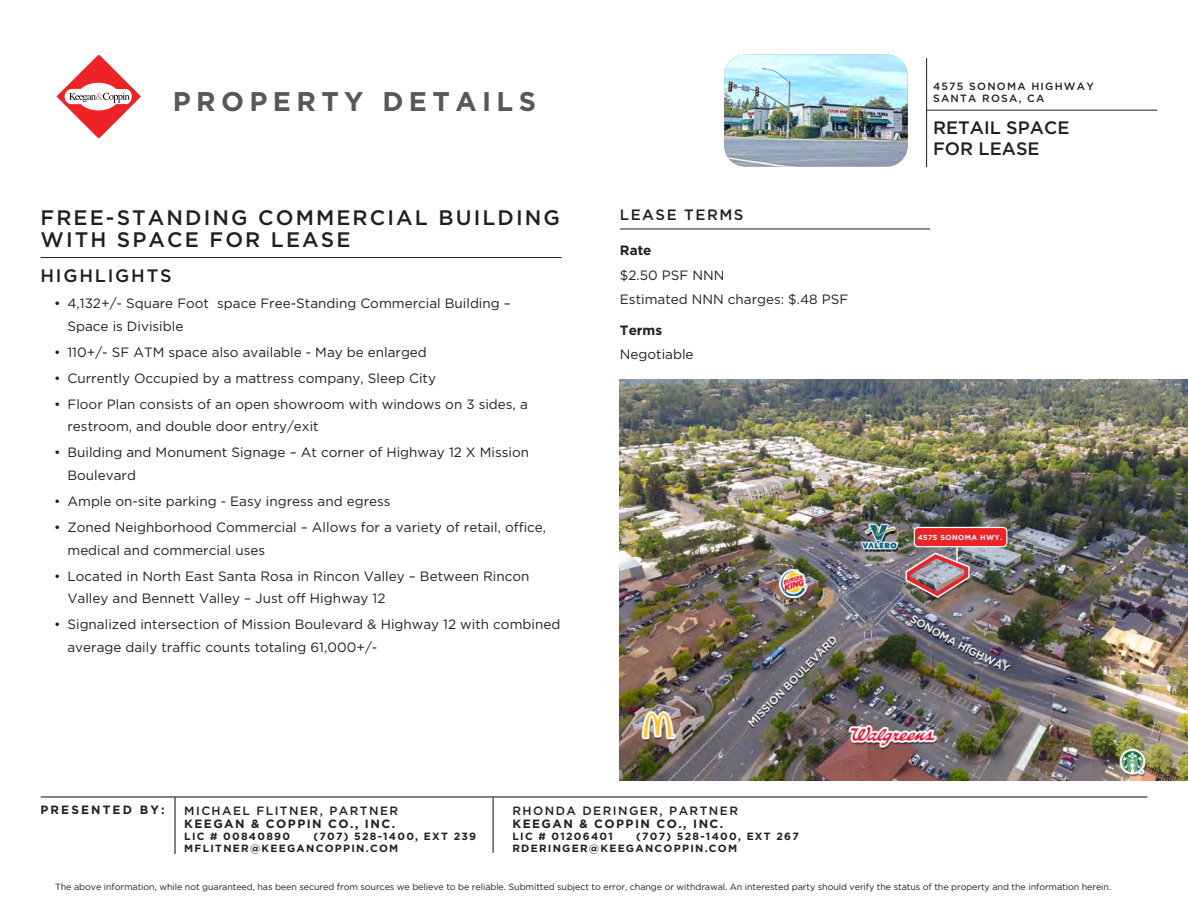
<style>
.page{position:relative;width:1188px;height:918px;background:#fff}
.page>*{position:absolute;margin:0;border:0;box-sizing:border-box;transform-origin:0 0}
.page_title{font:700 27px "Gotham";letter-spacing:.2em;color:#57585a}
._10_26_Goth_Med_List_Bold{font:500 21px/22.5px "Gotham";letter-spacing:.1em;color:#231f20}
._10_26_Goth_Med_List_Bold-2{font:500 18px/21px "Gotham";color:#231f20}
._10_26_Goth_Med_List_Bold-3{font:500 18px "Gotham";letter-spacing:.1em;color:#231f20}
.t1{font:500 15px "Gotham";letter-spacing:.1em;color:#231f20}
._10_26_Goth_Med_List_Bold-4{font:13.5px/22.5px "Gotham";color:#231f20}
._10_26_Goth_Med_List_Bold-5{font:700 13.5px "Gotham";color:#231f20}
.t2{font:500 12px "Gotham";letter-spacing:.12em;color:#231f20}
.t3{font:700 12px "Gotham";letter-spacing:.12em;color:#231f20}
.t4{font:700 12px "Gotham";letter-spacing:.18em;color:#231f20}
.t5{font:700 10.5px/12px "Gotham";letter-spacing:.12em;color:#231f20}
.t6{font:500 10.5px/12.6px "Gotham";letter-spacing:.12em;color:#231f20}
.t7{font:9px "Gotham";letter-spacing:-.01em;color:#231f20}
.t8{font:700 7.35px "Gotham";letter-spacing:.05em;color:#fff}
</style>
<div class="page">
<hr style="left:927px;top:110px;width:230px;height:1px;background:#231f20">
<hr style="left:926px;top:58px;width:1px;height:109px;background:#231f20">
<img style="left:724px;top:55px;width:184px;height:112px">
<svg style="left:57px;top:55px;width:84px;height:83px"></svg>
<hr style="left:493px;top:798px;width:1px;height:54px;background:#231f20">
<hr style="left:41px;top:796px;width:1106px;height:2px;background:#231f20">
<hr style="left:174px;top:798px;width:2px;height:56px;background:#231f20">
<hr style="left:40px;top:257px;width:522px;height:1px;background:#231f20">
<hr style="left:620px;top:229px;width:310px;height:1px;background:#231f20">
<img style="left:620px;top:379px;width:568px;height:402px">
<div style="left:914px;top:527px;width:93px;height:20px;background:#ee2326;border-radius:4px"></div>
<div style="left:914px;top:527px;width:93px;height:20px;border:1px solid #fff;border-radius:4px"></div>
<hr style="left:956px;top:546px;width:2px;height:20px;background:#fff">
<img style="left:902px;top:551px;width:69px;height:49px">
<p class="page_title" style="left:173px;top:86px;width:365px">PROPERTY DETAILS</p>
<p class="_10_26_Goth_Med_List_Bold" style="left:40px;top:206px;width:521px">FREE-STANDING COMMERCIAL BUILDING<br>WITH SPACE FOR LEASE</p>
<p class="_10_26_Goth_Med_List_Bold-3" style="left:40px;top:266px;width:133px">HIGHLIGHTS</p>
<p class="_10_26_Goth_Med_List_Bold-4" style="left:68px;top:292px;width:445px;text-indent:-14px">• 4,132+/- Square Foot space Free-Standing Commercial Building –<br>Space is Divisible</p>
<p class="_10_26_Goth_Med_List_Bold-4" style="left:54px;top:341px;width:374px">• 110+/- SF ATM space also available - May be enlarged</p>
<p class="_10_26_Goth_Med_List_Bold-4" style="left:54px;top:367px;width:383px">• Currently Occupied by a mattress company, Sleep City</p>
<p class="_10_26_Goth_Med_List_Bold-4" style="left:68px;top:393px;width:462px;text-indent:-14px">• Floor Plan consists of an open showroom with windows on 3 sides, a restroom, and double door entry/exit</p>
<p class="_10_26_Goth_Med_List_Bold-4" style="left:68px;top:441px;width:463px;text-indent:-14px">• Building and Monument Signage – At corner of Highway 12 X Mission<br>Boulevard</p>
<p class="_10_26_Goth_Med_List_Bold-4" style="left:54px;top:490px;width:338px">• Ample on-site parking - Easy ingress and egress</p>
<p class="_10_26_Goth_Med_List_Bold-4" style="left:68px;top:516px;width:480px;text-indent:-14px">• Zoned Neighborhood Commercial – Allows for a variety of retail, office, medical and commercial uses</p>
<p class="_10_26_Goth_Med_List_Bold-4" style="left:68px;top:564px;width:464px;text-indent:-14px">• Located in North East Santa Rosa in Rincon Valley – Between Rincon<br>Valley and Bennett Valley – Just off Highway 12</p>
<p class="_10_26_Goth_Med_List_Bold-4" style="left:68px;top:613px;width:494px;text-indent:-14px">• Signalized intersection of Mission Boulevard &amp; Highway 12 with combined average daily traffic counts totaling 61,000+/-</p>
<h3 class="t1" style="left:620px;top:206px;width:125px">LEASE TERMS</h3>
<p class="_10_26_Goth_Med_List_Bold-5" style="left:620px;top:243px;width:33px">Rate</p>
<p class="_10_26_Goth_Med_List_Bold-4" style="left:620px;top:264px;width:106px">$2.50 PSF NNN</p>
<p class="_10_26_Goth_Med_List_Bold-4" style="left:620px;top:288px;width:230px">Estimated NNN charges: $.48 PSF</p>
<p class="_10_26_Goth_Med_List_Bold-5" style="left:620px;top:322px;width:44px">Terms</p>
<p class="_10_26_Goth_Med_List_Bold-4" style="left:620px;top:343px;width:75px">Negotiable</p>
<p class="t4" style="left:40px;top:803px;width:126px">PRESENTED BY:</p>
<p class="t2" style="left:184px;top:804px;width:215px">MICHAEL FLITNER, PARTNER</p>
<p class="t3" style="left:184px;top:817px;width:212px">KEEGAN &amp; COPPIN CO., INC.</p>
<p class="t5" style="left:184px;top:830px;width:107px">LIC # 00840890</p>
<p class="t5" style="left:184px;top:830px;width:293px;text-indent:129px">(707) 528-1400, EXT 239<br>MFLITNER@KEEGANCOPPIN.COM</p>
<p class="t2" style="left:512px;top:804px;width:227px">RHONDA DERINGER, PARTNER</p>
<p class="t3" style="left:512px;top:817px;width:212px">KEEGAN &amp; COPPIN CO., INC.</p>
<p class="t5" style="left:512px;top:830px;width:102px">LIC # 01206401</p>
<p class="t5" style="left:512px;top:830px;width:288px;text-indent:124px">(707) 528-1400, EXT 267<br>RDERINGER@KEEGANCOPPIN.COM</p>
<p class="t6" style="left:933px;top:79px;width:162px">4575 SONOMA HIGHWAY<br>SANTA ROSA, CA</p>
<h3 class="_10_26_Goth_Med_List_Bold-2" style="left:933px;top:117px;width:138px">RETAIL SPACE<br>FOR LEASE</h3>
<p class="t8" style="left:918px;top:533px;width:86px">4575 SONOMA HWY.</p>
<p class="t7" style="left:55px;top:882px;width:1058px">The above information, while not guaranteed, has been secured from sources we believe to be reliable. Submitted subject to error, change or withdrawal. An interested party should verify the status of the property and the information herein.</p>
</div>
